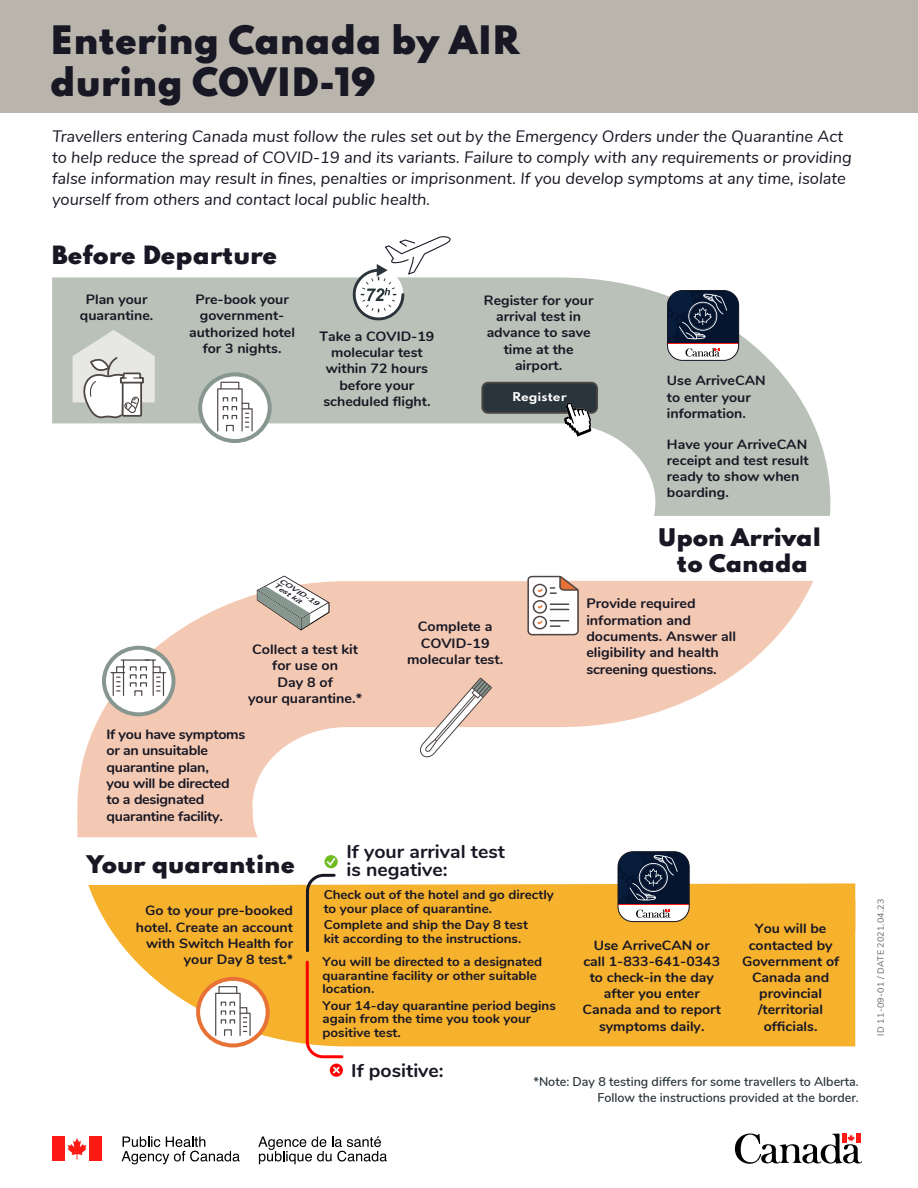
<style>
.page{position:relative;width:918px;height:1188px;background:#fff}
.page>*{position:absolute;margin:0;border:0;box-sizing:border-box;transform-origin:0 0}
.t1{font:900 34.8px/41.7px "Spartan";color:#181724}
.t2{font:900 22.35px "Spartan";color:#181724;scale:1.04 1}
.t3{font:900 21.6px/25.8px "Spartan";color:#181724;text-align:center;scale:1.04 1}
.t4{font:700 18.6px/18px "Nunito";color:#181724;scale:1.04 1}
.t5{font:italic 16.5px/21px "Nunito";color:#181724}
.t6{font:700 13.65px/16.4px "Nunito";letter-spacing:-.02em;color:#171724;scale:1.04 1}
.t7{font:700 13.65px/16.4px "Nunito";color:#181724;scale:1.04 1}
.t8{font:700 13.65px/16.4px "Nunito";color:#171724;text-align:center;scale:1.04 1}
.t9{font:700 13.5px/16.2px "Nunito";color:#171724;text-align:center;scale:1.04 1}
.t10{font:700 13.5px/16.2px "Nunito";color:#181724;text-align:center;scale:1.04 1}
.t11{font:700 12.75px/13.5px "Nunito";color:#181724;scale:1.04 1}
.t12{font:600 12.75px/16.5px "Nunito";color:#2a353b;text-align:right}
.t13{font:700 10.8px "Spartan";color:#fff;scale:1.12 1}
.t14{font:9px "Nunito";letter-spacing:.03em;color:#666}
.t15{font:italic 700 6.9px "Nunito";color:#171724;scale:1.36 1}
.t16{font:italic 700 6.75px "Nunito";color:#171724;scale:1.36 1}
</style>
<div class="page">
<svg style="left:88px;top:851px;width:591px;height:195px;fill:#f6b12d"></svg>
<div style="left:62px;top:833px;width:241px;height:52px;background:#fff"></div>
<div style="left:77px;top:821px;width:181px;height:16px;background:#f4c9b3"></div>
<svg style="left:52px;top:277px;width:778px;height:239px;fill:#b9c1b8"></svg>
<svg style="left:77px;top:581px;width:736px;height:240px;fill:#f4c9b3"></svg>
<svg style="left:735px;top:1133px;width:127px;height:31px"></svg>
<div style="left:0;top:0;width:918px;height:113px;background:#bab5ac"></div>
<svg style="left:527px;top:576px;width:52px;height:59px"></svg>
<svg style="left:198px;top:372px;width:74px;height:71px"></svg>
<div style="left:217px;top:388px;width:26px;height:44px;border:1px solid #4e4645"></div>
<div style="left:220px;top:382px;width:19px;height:8px;border:1px solid #4e4645"></div>
<svg style="left:223px;top:397px;width:30px;height:35px"></svg>
<svg style="left:351px;top:236px;width:100px;height:85px"></svg>
<svg style="left:196px;top:977px;width:74px;height:70px"></svg>
<div style="left:215px;top:993px;width:26px;height:43px;border:1px solid #4e4645"></div>
<div style="left:218px;top:986px;width:19px;height:8px;border:1px solid #4e4645"></div>
<svg style="left:221px;top:1002px;width:30px;height:35px"></svg>
<svg style="left:668px;top:291px;width:71px;height:69px"></svg>
<div style="left:667px;top:290px;width:72px;height:71px;border:1px solid #181724;border-radius:15px"></div>
<svg style="left:420px;top:678px;width:72px;height:80px"></svg>
<svg style="left:73px;top:330px;width:82px;height:90px"></svg>
<div style="left:482px;top:383px;width:115px;height:30px;background:#2a353b;border-radius:6px"></div>
<div style="left:481px;top:382px;width:117px;height:32px;border:2px solid #4e4645;border-radius:6px"></div>
<svg style="left:564px;top:402px;width:28px;height:35px"></svg>
<svg style="left:257px;top:576px;width:73px;height:55px"></svg>
<div style="left:53px;top:1136px;width:12px;height:25px;background:#fd1a14"></div>
<svg style="left:68px;top:1138px;width:18px;height:21px"></svg>
<div style="left:89px;top:1136px;width:13px;height:25px;background:#fd1a14"></div>
<svg style="left:122px;top:1136px;width:118px;height:28px"></svg>
<svg style="left:258px;top:1136px;width:129px;height:28px"></svg>
<svg style="left:330px;top:1064px;width:13px;height:13px"></svg>
<svg style="left:102px;top:646px;width:74px;height:70px"></svg>
<svg style="left:111px;top:659px;width:55px;height:38px"></svg>
<svg style="left:264px;top:852px;width:591px;height:223px"></svg>
<h1 class="t1" style="left:50px;top:18px;width:471px">Entering Canada by AIR during COVID-19</h1>
<p class="t5" style="left:52px;top:125px;width:801px">Travellers entering Canada must follow the rules set out by the Emergency Orders under the Quarantine Act to help reduce the spread of COVID-19 and its variants. Failure to comply with any requirements or providing false information may result in fines, penalties or imprisonment. If you develop symptoms at any time, isolate yourself from others and contact local public health.</p>
<h2 class="t2" style="left:52px;top:238px;width:218px">Before Departure</h2>
<p class="t10" style="left:80px;top:291px;width:72px">Plan your quarantine.</p>
<p class="t9" style="left:189px;top:291px;width:103px">Pre-book your government&shy;authorized hotel for 3 nights.</p>
<p class="t9" style="left:320px;top:327px;width:112px">Take a COVID-19 molecular test within 72 hours before your scheduled flight.</p>
<p class="t9" style="left:484px;top:291px;width:107px">Register for your arrival test in advance to save time at the airport.</p>
<p class="t13" style="left:512px;top:389px;width:50px">Register</p>
<p class="t9" style="left:667px;top:372px;width:96px;text-align:left">Use ArriveCAN to enter your information.</p>
<p class="t9" style="left:667px;top:435px;width:138px;text-align:left">Have your ArriveCAN receipt and test result ready to show when boarding.</p>
<h3 class="t3" style="left:658px;top:524px;width:158px">Upon Arrival to Canada</h3>
<p class="t15" style="left:283px;top:576px;width:35px;rotate:32deg">COVID-19</p>
<p class="t16" style="left:277px;top:580px;width:25px;rotate:33deg">Test kit</p>
<p class="t8" style="left:248px;top:640px;width:111px">Collect a test kit for use on<br>Day 8 of<br>your quarantine.*</p>
<p class="t6" style="left:106px;top:725px;width:135px">If you have symptoms or an unsuitable quarantine plan,<br>you will be directed to a designated quarantine facility.</p>
<p class="t8" style="left:407px;top:618px;width:94px">Complete a<br>COVID-19 molecular test.</p>
<h3 class="t3" style="left:86px;top:851px;width:202px">Your quarantine</h3>
<h3 class="t4" style="left:347px;top:841px;width:154px">If your arrival test is negative:</h3>
<p class="t7" style="left:586px;top:595px;width:146px">Provide required information and documents. Answer all eligibility and health screening questions.</p>
<p class="t9" style="left:136px;top:902px;width:153px;text-align:right">Go to your pre-booked hotel. Create an account with Switch Health for your Day 8 test.*</p>
<p class="t11" style="left:324px;top:887px;width:223px">Check out of the hotel and go directly to your place of quarantine.</p>
<p class="t11" style="left:324px;top:917px;width:198px">Complete and ship the Day 8 test kit according to the instructions.</p>
<p class="t9" style="left:742px;top:920px;width:95px">You will be contacted by<br>Government of<br>Canada and provincial /territorial officials.</p>
<p class="t9" style="left:583px;top:936px;width:134px">Use ArriveCAN or call 1-833-641-0343 to check-in the day after you enter<br>Canada and to report symptoms daily.</p>
<p class="t11" style="left:323px;top:954px;width:213px">You will be directed to a designated quarantine facility or other suitable location.</p>
<p class="t11" style="left:323px;top:998px;width:226px">Your 14-day quarantine period begins again from the time you took your positive test.</p>
<h3 class="t4" style="left:351px;top:1060px;width:90px">If positive:</h3>
<p class="t12" style="left:533px;top:1072px;width:327px">*Note: Day 8 testing differs for some travellers to Alberta.<br>Follow the instructions provided at the border.</p>
<p class="t14" style="left:874px;top:1036px;width:138px;rotate:-90deg">ID 11-09-01 / DATE 2021.04.23</p>
</div>
